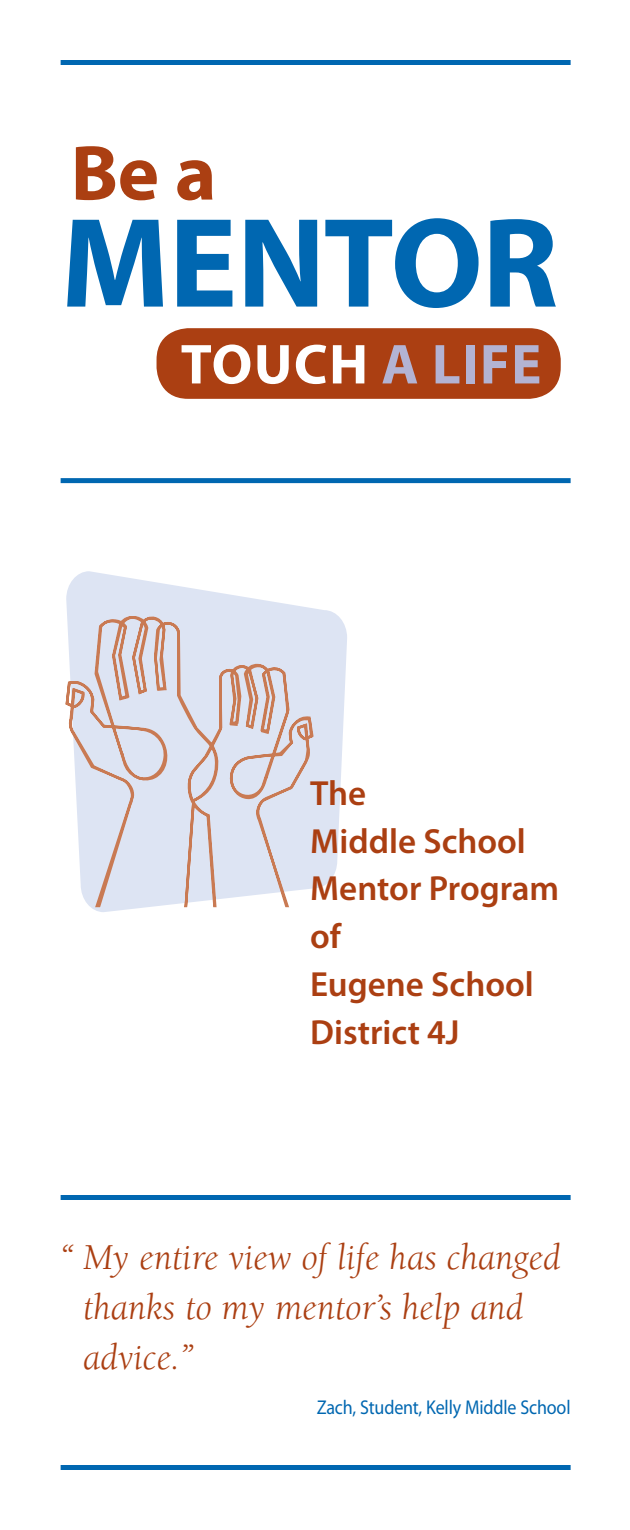
<style>
.page{position:relative;width:630px;height:1530px;background:#fff}
.page>*{position:absolute;margin:0;border:0;box-sizing:border-box;transform-origin:0 0}
.t1{font:700 128.75px "Myriad Pro";color:#0067b1}
.t2{font:700 78.5px "Myriad Pro";color:#ab3f12}
.t3{font:700 56.75px "Myriad Pro";letter-spacing:.025em;color:#fff}
.t4{font:italic 37.5px/50px "Berkeley";color:#ab3f12}
.t5{font:600 35px/47.8px "Myriad Pro";color:#ab3f12}
.t6{font:20px "Myriad Pro";letter-spacing:-.01em;color:#0067b1;scale:.9 1}
.s1{color:#b3b3d3}
</style>
<div class="page">
<div style="left:157px;top:328px;width:404px;height:71px;background:#ab3f12;border-radius:32px"></div>
<div style="left:61px;top:60px;width:510px;height:5px;background:#0067b1"></div>
<div style="left:61px;top:478px;width:510px;height:5px;background:#0067b1"></div>
<svg style="left:66px;top:571px;width:281px;height:341px;fill:#dde4f3"></svg>
<svg style="left:65px;top:613px;width:250px;height:294px;background:#dcd8e0"></svg>
<div style="left:61px;top:1465px;width:510px;height:5px;background:#0067b1"></div>
<div style="left:61px;top:1195px;width:510px;height:5px;background:#0067b1"></div>
<h2 class="t2" style="left:71px;top:122px;width:147px">BE A</h2>
<h1 class="t1" style="left:61px;top:179px;width:499px">MENTOR</h1>
<h3 class="t3" style="left:181px;top:327px;width:362px">TOUCH <span class="s1">A LIFE</span></h3>
<p class="t5" style="left:310px;top:768px;width:251px">The<br>Middle School<br>Mentor Program of<br>Eugene School<br>District 4J</p>
<p class="t4" style="left:83px;top:1233px;width:479px;text-indent:-22px">“ My entire view of life has changed thanks to my mentor’s help and advice.”</p>
<p class="t6" style="left:317px;top:1395px;width:284px">Zach, Student, Kelly Middle School</p>
</div>
